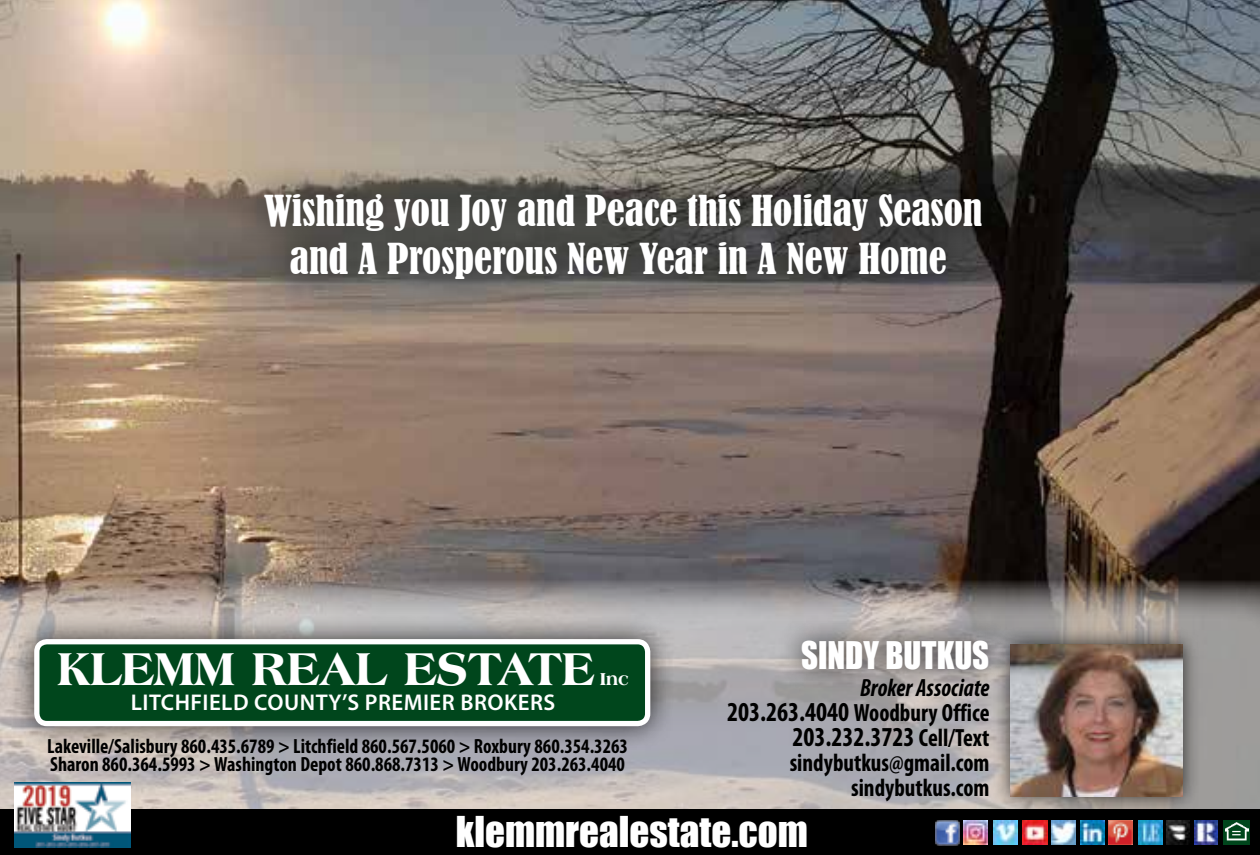
<style>
.page{position:relative;width:1260px;height:855px;background:#fff}
.page>*{position:absolute;margin:0;border:0;box-sizing:border-box;transform-origin:0 0}
.t1{font:800 48.75px "Americana BT";color:#fff;scale:.95 1}
.t2{font:condensed 40px/48px "Bernard";color:#fff;text-align:center}
.t3{font:39px "Impact";color:#fff}
.t4{font:35px "Impact";color:#fff;scale:.94 1}
.t5{font:700 condensed 27.5px "Myriad Pro";color:#000;scale:.94 1}
.t6{font:italic 700 condensed 25px/25px "Myriad Pro";color:#000;text-align:right;scale:.94 1}
.t7{font:700 condensed 25px/25px "Myriad Pro";color:#000;text-align:right;scale:.94 1}
.t8{font:600 22.75px "Myriad Pro";letter-spacing:.02em;color:#fff}
.t9{font:700 condensed 20.5px/18.5px "Myriad Pro";color:#000;scale:.96 1}
.t10{font:800 18.25px "Americana BT";color:#fff}
.s1{font-style:normal;font-size:27.5px}
.s2{font-style:normal}
.s3{font-size:25px}
</style>
<div class="page">
<img style="left:0;top:0;width:1260px;height:581px">
<svg style="left:0;top:581px;width:1260px;height:229px;background:#aaa5a5"></svg>
<div style="left:0;top:810px;width:1260px;height:45px;background:#000"></div>
<img style="left:14px;top:782px;width:117px;height:65px">
<img style="left:936px;top:821px;width:23px;height:24px">
<img style="left:964px;top:821px;width:24px;height:24px">
<img style="left:994px;top:821px;width:24px;height:24px">
<img style="left:1138px;top:821px;width:24px;height:24px">
<img style="left:1166px;top:821px;width:24px;height:24px">
<div style="left:1223px;top:820px;width:27px;height:25px;background:#00461c"></div>
<img style="left:1225px;top:823px;width:24px;height:17px">
<img style="left:1195px;top:821px;width:23px;height:24px">
<img style="left:1052px;top:820px;width:24px;height:25px">
<img style="left:1080px;top:821px;width:24px;height:24px">
<img style="left:1108px;top:820px;width:24px;height:25px">
<img style="left:1022px;top:821px;width:26px;height:24px">
<div style="left:778px;top:615px;width:234px;height:79px;background:#000;opacity:.75"></div>
<div style="left:9px;top:614px;width:667px;height:137px;background:#000;opacity:.75"></div>
<div style="left:37px;top:642px;width:611px;height:82px;background:#00461c;border-radius:10px"></div>
<div style="left:34px;top:639px;width:616px;height:87px;border:5px solid #fff;border-radius:10px"></div>
<div style="left:992px;top:626px;width:209px;height:189px;background:#000;opacity:.75"></div>
<img style="left:1010px;top:644px;width:172px;height:152px">
<div style="left:230px;top:157px;width:787px;height:156px;background:#000;opacity:.75"></div>
<h2 class="t2" style="left:264px;top:187px;width:720px">Wishing you Joy and Peace this Holiday Season and A Prosperous New Year in A New Home</h2>
<h1 class="t1" style="left:57px;top:639px;width:567px">KLEMM REAL ESTATE</h1>
<h3 class="t4" style="left:801px;top:628px;width:202px">SINDY BUTKUS</h3>
<p class="t10" style="left:600px;top:668px;width:31px">Inc</p>
<p class="t6" style="left:727px;top:675px;width:281px">Broker Associate<br><span class="s1">203.263.4040</span> <span class="s2">Woodbury Office</span></p>
<h3 class="t5" style="left:792px;top:720px;width:211px">203.232.3723 <span class="s3">Cell/Text</span></h3>
<p class="t7" style="left:790px;top:750px;width:214px">sindybutkus@gmail.com sindybutkus.com</p>
<p class="t8" style="left:131px;top:688px;width:426px">LITCHFIELD COUNTY’S PREMIER BROKERS</p>
<p class="t9" style="left:47px;top:736px;width:607px">Lakeville/Salisbury 860.435.6789 &gt; Litchfield 860.567.5060 &gt; Roxbury 860.354.3263<br>Sharon 860.364.5993 &gt; Washington Depot 860.868.7313 &gt; Woodbury 203.263.4040</p>
<h3 class="t3" style="left:456px;top:802px;width:354px">klemmrealestate.com</h3>
</div>
